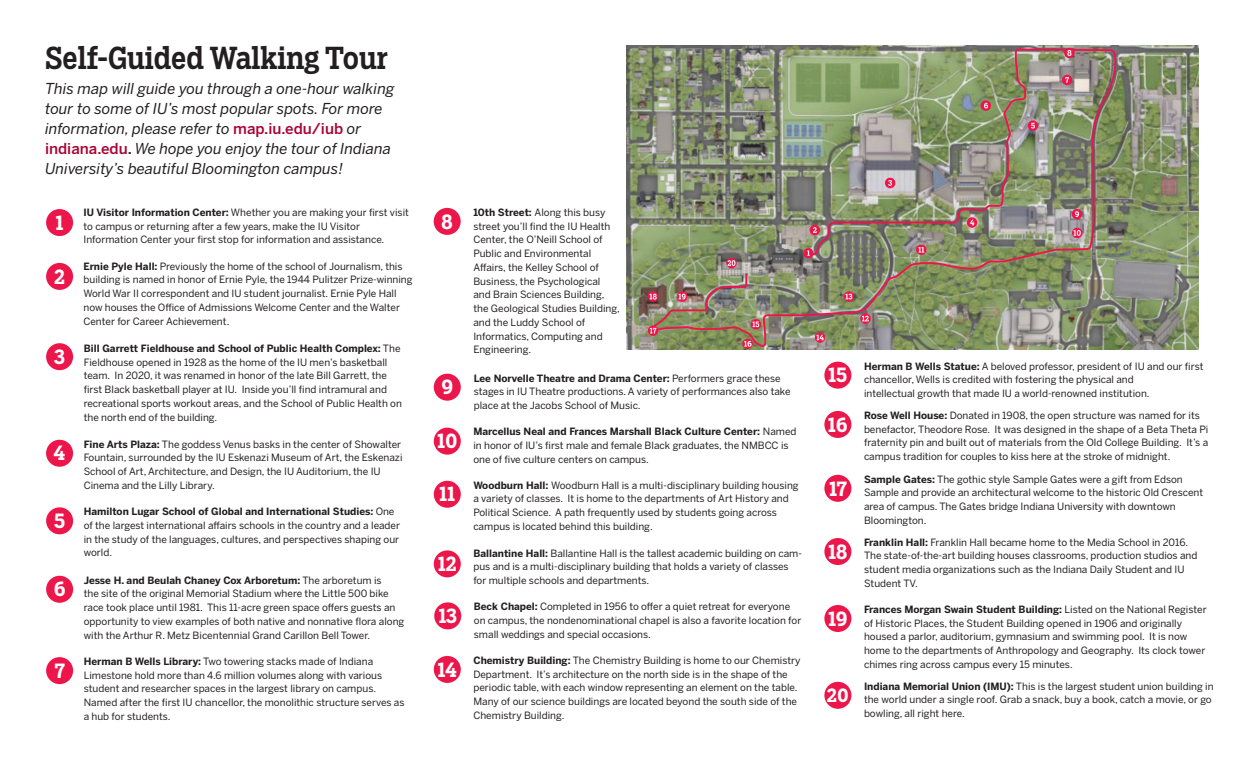
<style>
.page{position:relative;width:1260px;height:765px;background:#fff}
.page>*{position:absolute;margin:0;border:0;box-sizing:border-box;transform-origin:0 0}
.t1{font:500 30px "Salvo Serif Cond";color:#231f20}
.t2{font:700 20px "Salvo Serif Cond";color:#fff}
.t3{font:700 18.75px "Salvo Serif Cond";color:#fff}
.t4{font:italic 15px/20px "Benton Sans";color:#231f20}
.t5{font:10px/13.8px "Benton Sans";color:#231f20}
.s1{font-weight:500;font-style:normal;color:#a90533}
.s2{font-weight:500;font-style:normal}
.s3{font-weight:700}
</style>
<div class="page">
<div style="left:46px;top:209px;width:27px;height:27px;background:#ed164b;border-radius:50%"></div>
<img style="left:626px;top:45px;width:573px;height:304px">
<div style="left:46px;top:263px;width:27px;height:27px;background:#ed164b;border-radius:50%"></div>
<div style="left:46px;top:343px;width:27px;height:27px;background:#ed164b;border-radius:50%"></div>
<div style="left:46px;top:440px;width:27px;height:27px;background:#ed164b;border-radius:50%"></div>
<div style="left:46px;top:576px;width:27px;height:27px;background:#ed164b;border-radius:50%"></div>
<div style="left:434px;top:374px;width:27px;height:27px;background:#ed164b;border-radius:50%"></div>
<div style="left:434px;top:481px;width:27px;height:27px;background:#ed164b;border-radius:50%"></div>
<div style="left:434px;top:550px;width:27px;height:27px;background:#ed164b;border-radius:50%"></div>
<div style="left:434px;top:602px;width:27px;height:27px;background:#ed164b;border-radius:50%"></div>
<div style="left:434px;top:656px;width:27px;height:27px;background:#ed164b;border-radius:50%"></div>
<div style="left:824px;top:362px;width:27px;height:27px;background:#ed164b;border-radius:50%"></div>
<div style="left:824px;top:411px;width:27px;height:27px;background:#ed164b;border-radius:50%"></div>
<div style="left:824px;top:475px;width:27px;height:27px;background:#ed164b;border-radius:50%"></div>
<div style="left:824px;top:538px;width:27px;height:27px;background:#ed164b;border-radius:50%"></div>
<div style="left:824px;top:605px;width:27px;height:27px;background:#ed164b;border-radius:50%"></div>
<div style="left:824px;top:682px;width:27px;height:27px;background:#ed164b;border-radius:50%"></div>
<div style="left:434px;top:428px;width:27px;height:27px;background:#ed164b;border-radius:50%"></div>
<div style="left:46px;top:657px;width:27px;height:27px;background:#ed164b;border-radius:50%"></div>
<div style="left:46px;top:507px;width:27px;height:27px;background:#ed164b;border-radius:50%"></div>
<div style="left:434px;top:208px;width:27px;height:27px;background:#ed164b;border-radius:50%"></div>
<p class="t1" style="left:45px;top:38px;width:345px">Self-Guided Walking Tour</p>
<p class="t4" style="left:45px;top:78px;width:351px">This map will guide you through a one-hour walking tour to some of IU’s most popular spots. For more</p>
<p class="t4" style="left:45px;top:118px;width:318px">information, please refer to <span class="s1">map.iu.edu/iub</span> or</p>
<p class="t4" style="left:45px;top:138px;width:348px"><span class="s1">indiana.edu</span><span class="s2">.</span> We hope you enjoy the tour of Indiana<br>University’s beautiful Bloomington campus!</p>
<p class="t5" style="left:84px;top:205px;width:327px"><span class="s3">IU Visitor Information Center:</span> Whether you are making your first visit to campus or returning after a few years, make the IU Visitor</p>
<p class="t5" style="left:84px;top:233px;width:302px">Information Center your first stop for information and assistance.</p>
<p class="t2" style="left:56px;top:209px;width:9px">1</p>
<p class="t2" style="left:54px;top:263px;width:12px">2</p>
<p class="t5" style="left:84px;top:259px;width:331px"><span class="s3">Ernie Pyle Hall:</span> Previously the home of the school of Journalism, this building is named in honor of Ernie Pyle, the 1944 Pulitzer Prize-winning World War II correspondent and IU student journalist. Ernie Pyle Hall now houses the Office of Admissions Welcome Center and the Walter Center for Career Achievement.</p>
<p class="t2" style="left:54px;top:343px;width:12px">3</p>
<p class="t5" style="left:84px;top:341px;width:320px"><span class="s3">Bill Garrett Fieldhouse and School of Public Health Complex:</span> The Fieldhouse opened in 1928 as the home of the IU men’s basketball team. In 2020, it was renamed in honor of the late Bill Garrett, the first Black basketball player at IU. Inside you’ll find intramural and recreational sports workout areas, and the School of Public Health on the north end of the building.</p>
<p class="t2" style="left:54px;top:440px;width:13px">4</p>
<p class="t2" style="left:54px;top:441px;width:13px">5</p>
<p class="t5" style="left:84px;top:437px;width:320px"><span class="s3">Fine Arts Plaza:</span> The goddess Venus basks in the center of Showalter<br>Fountain, surrounded by the IU Eskenazi Museum of Art, the Eskenazi<br>School of Art, Architecture, and Design, the IU Auditorium, the IU</p>
<p class="t5" style="left:84px;top:478px;width:133px">Cinema and the Lilly Library.</p>
<p class="t2" style="left:54px;top:507px;width:13px">5</p>
<p class="t5" style="left:84px;top:505px;width:318px"><span class="s3">Hamilton Lugar School of Global and International Studies:</span> One of the largest international affairs schools in the country and a leader in the study of the languages, cultures, and perspectives shaping our world.</p>
<p class="t2" style="left:54px;top:576px;width:13px">6</p>
<p class="t5" style="left:84px;top:573px;width:322px"><span class="s3">Jesse H. and Beulah Chaney Cox Arboretum:</span> The arboretum is<br>the site of the original Memorial Stadium where the Little 500 bike race took place until 1981. This 11-acre green space offers guests an opportunity to view examples of both native and nonnative flora along with the Arthur R. Metz Bicentennial Grand Carillon Bell Tower.</p>
<p class="t2" style="left:54px;top:657px;width:12px">7</p>
<p class="t5" style="left:84px;top:655px;width:322px"><span class="s3">Herman B Wells Library:</span> Two towering stacks made of Indiana Limestone hold more than 4.6 million volumes along with various student and researcher spaces in the largest library on campus.<br>Named after the first IU chancellor, the monolithic structure serves as a hub for students.</p>
<p class="t2" style="left:441px;top:208px;width:13px">8</p>
<p class="t5" style="left:473px;top:205px;width:148px"><span class="s3">10th Street:</span> Along this busy street you’ll find the IU Health<br>Center, the O’Neill School of<br>Public and Environmental<br>Affairs, the Kelley School of<br>Business, the Psychological and Brain Sciences Building, the Geological Studies Building, and the Luddy School of<br>Informatics, Computing and<br>Engineering.</p>
<p class="t2" style="left:441px;top:373px;width:13px">9</p>
<p class="t5" style="left:474px;top:371px;width:318px"><span class="s3">Lee Norvelle Theatre and Drama Center:</span> Performers grace these stages in IU Theatre productions. A variety of performances also take place at the Jacobs School of Music.</p>
<p class="t2" style="left:437px;top:427px;width:22px">10</p>
<p class="t5" style="left:473px;top:425px;width:325px"><span class="s3">Marcellus Neal and Frances Marshall Black Culture Center:</span> Named in honor of IU’s first male and female Black graduates, the NMBCC is one of five culture centers on campus.</p>
<p class="t2" style="left:439px;top:481px;width:17px">11</p>
<p class="t5" style="left:473px;top:478px;width:327px"><span class="s3">Woodburn Hall:</span> Woodburn Hall is a multi-disciplinary building housing a variety of classes. It is home to the departments of Art History and Political Science. A path frequently used by students going across campus is located behind this building.</p>
<p class="t2" style="left:438px;top:550px;width:20px">12</p>
<p class="t5" style="left:473px;top:546px;width:330px"><span class="s3">Ballantine Hall:</span> Ballantine Hall is the tallest academic building on cam&shy;pus and is a multi-disciplinary building that holds a variety of classes for multiple schools and departments.</p>
<p class="t2" style="left:438px;top:602px;width:20px">13</p>
<p class="t5" style="left:474px;top:600px;width:329px"><span class="s3">Beck Chapel:</span> Completed in 1956 to offer a quiet retreat for everyone on campus, the nondenominational chapel is also a favorite location for small weddings and special occasions.</p>
<p class="t2" style="left:438px;top:656px;width:21px">14</p>
<p class="t5" style="left:473px;top:653px;width:329px"><span class="s3">Chemistry Building:</span> The Chemistry Building is home to our Chemistry Department. It’s architecture on the north side is in the shape of the periodic table, with each window representing an element on the table.<br>Many of our science buildings are located beyond the south side of the Chemistry Building.</p>
<p class="t2" style="left:828px;top:361px;width:21px">15</p>
<p class="t5" style="left:864px;top:359px;width:341px"><span class="s3">Herman B Wells Statue:</span> A beloved professor, president of IU and our first chancellor, Wells is credited with fostering the physical and</p>
<p class="t5" style="left:864px;top:387px;width:287px">intellectual growth that made IU a world-renowned institution.</p>
<p class="t2" style="left:828px;top:411px;width:21px">16</p>
<p class="t5" style="left:864px;top:408px;width:346px"><span class="s3">Rose Well House:</span> Donated in 1908, the open structure was named for its benefactor, Theodore Rose. It was designed in the shape of a Beta Theta Pi fraternity pin and built out of materials from the Old College Building. It’s a campus tradition for couples to kiss here at the stroke of midnight.</p>
<p class="t2" style="left:829px;top:475px;width:19px">17</p>
<p class="t5" style="left:864px;top:472px;width:341px"><span class="s3">Sample Gates:</span> The gothic style Sample Gates were a gift from Edson Sample and provide an architectural welcome to the historic Old Crescent area of campus. The Gates bridge Indiana University with downtown Bloomington.</p>
<p class="t2" style="left:828px;top:538px;width:21px">18</p>
<p class="t5" style="left:864px;top:535px;width:335px"><span class="s3">Franklin Hall:</span> Franklin Hall became home to the Media School in 2016.<br>The state-of-the-art building houses classrooms, production studios and student media organizations such as the Indiana Daily Student and IU Student TV.</p>
<p class="t2" style="left:828px;top:605px;width:21px">19</p>
<p class="t2" style="left:827px;top:619px;width:23px">23</p>
<p class="t5" style="left:864px;top:602px;width:344px"><span class="s3">Frances Morgan Swain Student Building:</span> Listed on the National Register of Historic Places, the Student Building opened in 1906 and originally housed a parlor, auditorium, gymnasium and swimming pool. It is now home to the departments of Anthropology and Geography. Its clock tower chimes ring across campus every 15 minutes.</p>
<p class="t3" style="left:827px;top:682px;width:23px">20</p>
<p class="t5" style="left:864px;top:679px;width:351px"><span class="s3">Indiana Memorial Union (IMU):</span> This is the largest student union building in the world under a single roof. Grab a snack, buy a book, catch a movie, or go bowling, all right here.</p>
</div>
